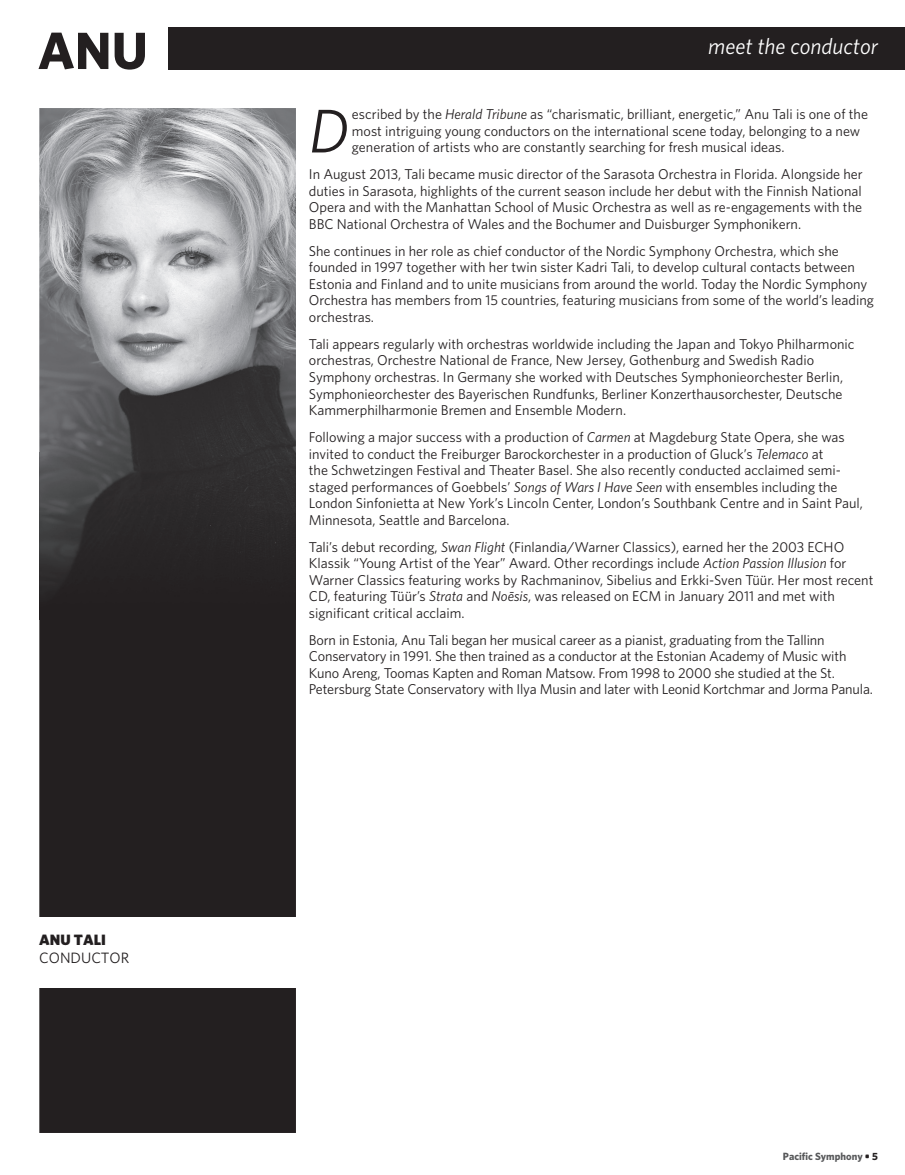
<style>
.page{position:relative;width:905px;height:1175px;background:#fff}
.page>*{position:absolute;margin:0;border:0;box-sizing:border-box;transform-origin:0 0}
.t1{font:italic 61.8px "Whitney";color:#231f20}
.t2{font:700 52.5px "Whitney";color:#231f20}
.t3{font:italic 22.5px "Whitney";color:#fff}
.t4{font:15px "Whitney";color:#231f20}
.t5{font:900 15px "Whitney";color:#231f20}
.t6{font:14.25px/16.5px "Whitney";color:#231f20}
.t7{font:700 10.5px "Whitney";color:#57585a}
.s1{font-style:italic}
.s2{color:#231f20}
</style>
<div class="page">
<div style="left:169px;top:27px;width:735px;height:42px;background:#231f20"></div>
<img style="left:39px;top:108px;width:257px;height:344px">
<div style="left:39px;top:619px;width:257px;height:513px;background:#231f20"></div>
<img style="left:39px;top:452px;width:257px;height:167px">
<div style="left:26px;top:916px;width:280px;height:71px;background:#fff"></div>
<h2 class="t2" style="left:38px;top:16px;width:111px">ANU</h2>
<h3 class="t3" style="left:708px;top:32px;width:171px">meet the conductor</h3>
<p class="t5" style="left:39px;top:930px;width:68px">ANU TALI</p>
<p class="t4" style="left:39px;top:948px;width:91px">CONDUCTOR</p>
<h1 class="t1" style="left:309px;top:90px;width:41px">D</h1>
<p class="t6" style="left:352px;top:106px;width:517px">escribed by the <span class="s1">Herald Tribune</span> as “charismatic, brilliant, energetic,” Anu Tali is one of the most intriguing young conductors on the international scene today, belonging to a new generation of artists who are constantly searching for fresh musical ideas.</p>
<p class="t6" style="left:309px;top:166px;width:555px;text-align:justify">In August 2013, Tali became music director of the Sarasota Orchestra in Florida. Alongside her duties in Sarasota, highlights of the current season include her debut with the Finnish National Opera and with the Manhattan School of Music Orchestra as well as re-engagements with the BBC National Orchestra of Wales and the Bochumer and Duisburger Symphonikern.</p>
<p class="t6" style="left:309px;top:242px;width:566px">She continues in her role as chief conductor of the Nordic Symphony Orchestra, which she founded in 1997 together with her twin sister Kadri Tali, to develop cultural contacts between Estonia and Finland and to unite musicians from around the world. Today the Nordic Symphony Orchestra has members from 15 countries, featuring musicians from some of the world’s leading orchestras.</p>
<p class="t6" style="left:309px;top:335px;width:547px">Tali appears regularly with orchestras worldwide including the Japan and Tokyo Philharmonic orchestras, Orchestre National de France, New Jersey, Gothenburg and Swedish Radio Symphony orchestras. In Germany she worked with Deutsches Symphonieorchester Berlin, Symphonieorchester des Bayerischen Rundfunks, Berliner Konzerthausorchester, Deutsche Kammerphilharmonie Bremen and Ensemble Modern.</p>
<p class="t6" style="left:309px;top:428px;width:555px">Following a major success with a production of <span class="s1">Carmen</span> at Magdeburg State Opera, she was invited to conduct the Freiburger Barockorchester in a production of Gluck’s <span class="s1">Telemaco</span> at<br>the Schwetzingen Festival and Theater Basel. She also recently conducted acclaimed semi&shy;staged performances of Goebbels’ <span class="s1">Songs of Wars I Have Seen</span> with ensembles including the London Sinfonietta at New York’s Lincoln Center, London’s Southbank Centre and in Saint Paul, Minnesota, Seattle and Barcelona.</p>
<p class="t6" style="left:309px;top:538px;width:566px">Tali’s debut recording, <span class="s1">Swan Flight</span> (Finlandia/Warner Classics), earned her the 2003 ECHO Klassik “Young Artist of the Year” Award. Other recordings include <span class="s1">Action Passion Illusion</span> for Warner Classics featuring works by Rachmaninov, Sibelius and Erkki-Sven Tüür. Her most recent CD, featuring Tüür’s <span class="s1">Strata</span> and <span class="s1">Noēsis</span>, was released on ECM in January 2011 and met with significant critical acclaim.</p>
<p class="t6" style="left:309px;top:631px;width:565px">Born in Estonia, Anu Tali began her musical career as a pianist, graduating from the Tallinn Conservatory in 1991. She then trained as a conductor at the Estonian Academy of Music with Kuno Areng, Toomas Kapten and Roman Matsow. From 1998 to 2000 she studied at the St.<br>Petersburg State Conservatory with Ilya Musin and later with Leonid Kortchmar and Jorma Panula.</p>
<p class="t7" style="left:783px;top:1149px;width:96px">Pacific Symphony <span class="s2">• 5</span></p>
</div>
